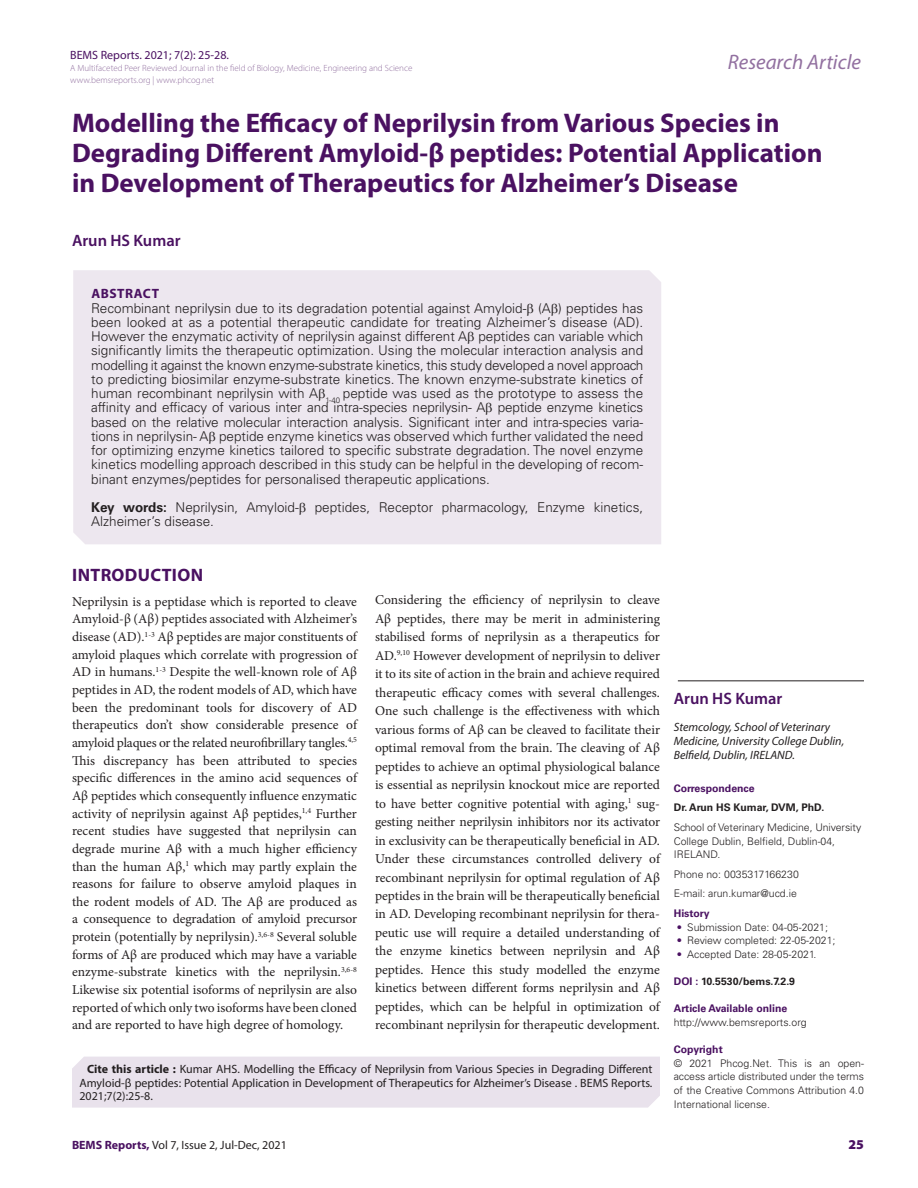
<style>
.page{position:relative;width:918px;height:1188px;background:#fff}
.page>*{position:absolute;margin:0;border:0;box-sizing:border-box;transform-origin:0 0}
.CT{font:700 27px/30px "Myriad Pro";color:#4a1161}
.t1{font:italic 21px "Myriad Pro";color:#9270a0}
._1_HD{font:700 18px "Myriad Pro";letter-spacing:.02em;color:#4a1161}
.CA{font:600 16.5px "Myriad Pro";color:#4a1161}
.TXT{font:13.5px/17.7px "Minion Pro";letter-spacing:-.005em;color:#231f20;text-align:justify}
.ABS_TXT{font:300 13.5px/14.2px "Univers LT Std";color:#231f20;text-align:justify}
.ABS_HD{font:700 13.5px "Myriad Pro";letter-spacing:.04em;color:#4a1161}
.RRH{font:900 13.5px "Myriad Pro";color:#4a1161}
.LRH{font:12px/13.5px "Myriad Pro";color:#231f20;text-align:justify}
.CA_Aff{font:italic 12px/13.6px "Myriad Pro";color:#231f20}
.RRH-2{font:12px "Myriad Pro";color:#231f20}
.t2{font:12px "Myriad Pro";color:#4a1161}
.ABS_AU_ADD{font:300 10.5px/13.6px "Univers LT Std";color:#231f20;text-align:justify}
.ABS_TXT-2{font:300 10.5px/13.6px "Univers LT Std";color:#231f20}
.ABS_AU_ADD-2{font:700 10.5px "Univers LT Std";color:#4a1161}
.ABS_TXT-3{font:700 10.5px "Univers LT Std";color:#231f20}
.ABS_AU_ADD-3{font:700 10.5px "Univers LT Std";color:#231f20}
.ABS_TXT-4{font:700 10.5px "Univers LT Std";color:#4a1161}
.t3{font:300 9px/12px "Myriad Pro";color:#9270a0}
.s1{font-weight:700}
.s2{color:#4a1161}
.s3{font-weight:700;color:#4a1161}
</style>
<div class="page">
<hr style="left:678px;top:680px;width:186px;height:1px;background:#231f20">
<div style="left:72px;top:1057px;width:588px;height:51px;background:#e9e2ec"></div>
<div style="left:73px;top:270px;width:588px;height:274px;background:#ede7ef"></div>
<svg style="left:527px;top:303px;width:6px;height:13px"></svg>
<svg style="left:552px;top:303px;width:6px;height:13px"></svg>
<svg style="left:468px;top:332px;width:6px;height:12px"></svg>
<svg style="left:319px;top:389px;width:6px;height:12px"></svg>
<svg style="left:486px;top:403px;width:6px;height:12px"></svg>
<svg style="left:209px;top:431px;width:6px;height:13px"></svg>
<svg style="left:300px;top:503px;width:6px;height:12px"></svg>
<p class="t2" style="left:70px;top:47px;width:160px">BEMS Reports. 2021; 7(2): 25-28.</p>
<p class="t3" style="left:70px;top:62px;width:344px">A Multifaceted Peer Reviewed Journal in the field of Biology, Medicine, Engineering and Science www.bemsreports.org | www.phcog.net</p>
<h2 class="t1" style="left:728px;top:49px;width:135px">Research Article</h2>
<p class="CT" style="left:72px;top:107px;width:752px">Modelling the Efficacy of Neprilysin from Various Species in<br>Degrading Different Amyloid-β peptides: Potential Application in Development of Therapeutics for Alzheimer’s Disease</p>
<p class="CA" style="left:72px;top:230px;width:110px">Arun HS Kumar</p>
<p class="ABS_HD" style="left:91px;top:285px;width:69px">ABSTRACT</p>
<p class="ABS_TXT" style="left:91px;top:301px;width:554px">Recombinant neprilysin due to its degradation potential against Amyloid- (A ) peptides has been looked at as a potential therapeutic candidate for treating Alzheimer’s disease (AD).<br>However the enzymatic activity of neprilysin against different A peptides can variable which significantly limits the therapeutic optimization. Using the molecular interaction analysis and modelling it against the known enzyme-substrate kinetics, this study developed a novel approach to predicting biosimilar enzyme-substrate kinetics. The known enzyme-substrate kinetics of human recombinant neprilysin with A <sub>1-40</sub> peptide was used as the prototype to assess the affinity and efficacy of various inter and intra-species neprilysin- A peptide enzyme kinetics based on the relative molecular interaction analysis. Significant inter and intra-species varia&shy;tions in neprilysin- A peptide enzyme kinetics was observed which further validated the need for optimizing enzyme kinetics tailored to specific substrate degradation. The novel enzyme kinetics modelling approach described in this study can be helpful in the developing of recom&shy;binant enzymes/peptides for personalised therapeutic applications.</p>
<p class="ABS_TXT" style="left:91px;top:500px;width:553px"><span class="s1">Key words:</span> Neprilysin, Amyloid- peptides, Receptor pharmacology, Enzyme kinetics,<br>Alzheimer’s disease.</p>
<p class="_1_HD" style="left:72px;top:563px;width:132px">INTRODUCTION</p>
<p class="TXT" style="left:72px;top:593px;width:287px">Neprilysin is a peptidase which is reported to cleave Amyloid-β (Aβ) peptides associated with Alzheimer’s disease (AD).<sup>1-3</sup> Aβ peptides are major constituents of amyloid plaques which correlate with progression of AD in humans.<sup>1-3</sup> Despite the well-known role of Aβ peptides in AD, the rodent models of AD, which have been the predominant tools for discovery of AD therapeutics don’t show considerable presence of amyloid plaques or the related neurofibrillary tangles.<sup>4,5<br></sup>This discrepancy has been attributed to species specific differences in the amino acid sequences of Aβ peptides which consequently influence enzymatic activity of neprilysin against Aβ peptides,<sup>1,4</sup> Further recent studies have suggested that neprilysin can degrade murine Aβ with a much higher efficiency than the human Aβ,<sup>1</sup> which may partly explain the reasons for failure to observe amyloid plaques in the rodent models of AD. The Aβ are produced as a consequence to degradation of amyloid precursor protein (potentially by neprilysin).<sup>3,6-8</sup> Several soluble forms of Aβ are produced which may have a variable enzyme-substrate kinetics with the neprilysin.<sup>3,6-8<br></sup>Likewise six potential isoforms of neprilysin are also reported of which only two isoforms have been cloned and are reported to have high degree of homology.</p>
<p class="TXT" style="left:375px;top:591px;width:287px;line-height:18.5px">Considering the efficiency of neprilysin to cleave Aβ peptides, there may be merit in administering stabilised forms of neprilysin as a therapeutics for AD.<sup>9,10</sup> However development of neprilysin to deliver it to its site of action in the brain and achieve required therapeutic efficacy comes with several challenges.<br>One such challenge is the effectiveness with which various forms of Aβ can be cleaved to facilitate their optimal removal from the brain. The cleaving of Aβ peptides to achieve an optimal physiological balance is essential as neprilysin knockout mice are reported to have better cognitive potential with aging,<sup>1</sup> sug&shy;gesting neither neprilysin inhibitors nor its activator in exclusivity can be therapeutically beneficial in AD.<br>Under these circumstances controlled delivery of recombinant neprilysin for optimal regulation of Aβ peptides in the brain will be therapeutically beneficial in AD. Developing recombinant neprilysin for thera&shy;peutic use will require a detailed understanding of the enzyme kinetics between neprilysin and Aβ peptides. Hence this study modelled the enzyme kinetics between different forms neprilysin and Aβ peptides, which can be helpful in optimization of recombinant neprilysin for therapeutic development.</p>
<p class="LRH" style="left:80px;top:1062px;width:575px;text-indent:8px"><span class="s1">Cite this article :</span> Kumar AHS. Modelling the Efficacy of Neprilysin from Various Species in Degrading Different Amyloid-β peptides: Potential Application in Development of Therapeutics for Alzheimer’s Disease . BEMS Reports.<br>2021;7(2):25-8.</p>
<p class="CA" style="left:674px;top:688px;width:110px">Arun HS Kumar</p>
<p class="CA_Aff" style="left:674px;top:720px;width:172px">Stemcology, School of Veterinary<br>Medicine, University College Dublin,<br>Belfield, Dublin, IRELAND.</p>
<p class="ABS_TXT-4" style="left:674px;top:782px;width:82px">Correspondence</p>
<p class="ABS_TXT-3" style="left:674px;top:802px;width:152px">Dr. Arun HS Kumar, DVM, PhD.</p>
<p class="ABS_TXT-2" style="left:674px;top:820px;width:189px">School of Veterinary Medicine, University<br>College Dublin, Belfield, Dublin-04,<br>IRELAND.</p>
<p class="ABS_TXT-2" style="left:674px;top:867px;width:127px">Phone no: 0035317166230</p>
<p class="ABS_TXT-2" style="left:674px;top:887px;width:125px">E-mail: arun.kumar@ucd.ie</p>
<p class="ABS_TXT-4" style="left:674px;top:907px;width:37px">History</p>
<p class="ABS_AU_ADD" style="left:677px;top:920px;width:153px"><span class="s2">•</span> Submission Date: 04-05-2021;</p>
<p class="ABS_AU_ADD" style="left:677px;top:934px;width:160px"><span class="s2">•</span> Review completed: 22-05-2021;</p>
<p class="ABS_AU_ADD" style="left:677px;top:947px;width:141px"><span class="s2">•</span> Accepted Date: 28-05-2021.</p>
<p class="ABS_AU_ADD-3" style="left:674px;top:975px;width:123px"><span class="s2">DOI :</span> 10.5530/bems.7.2.9</p>
<p class="ABS_AU_ADD-2" style="left:674px;top:1002px;width:115px">Article Available online</p>
<p class="ABS_AU_ADD" style="left:674px;top:1015px;width:134px">http://www.bemsreports.org</p>
<p class="ABS_AU_ADD-2" style="left:674px;top:1043px;width:50px">Copyright</p>
<p class="ABS_AU_ADD" style="left:674px;top:1056px;width:192px">© 2021 Phcog.Net. This is an open&shy;access article distributed under the terms of the Creative Commons Attribution 4.0<br>International license<span class="s2">.</span></p>
<p class="RRH-2" style="left:72px;top:1138px;width:216px"><span class="s3">BEMS Reports,</span> Vol 7, Issue 2, Jul-Dec, 2021</p>
<p class="RRH" style="left:849px;top:1136px;width:17px">25</p>
</div>
